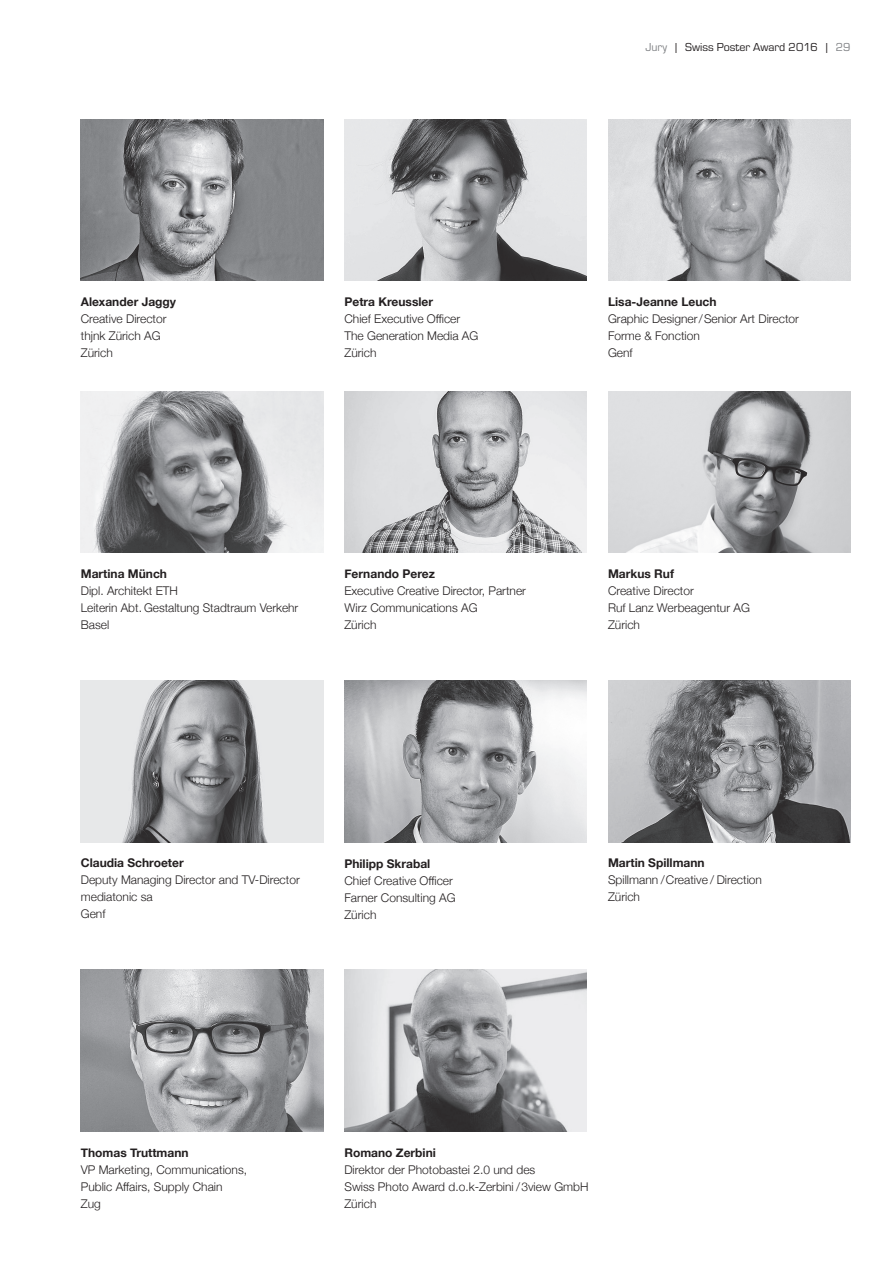
<style>
.page{position:relative;width:893px;height:1263px;background:#fff}
.page>*{position:absolute;margin:0;border:0;box-sizing:border-box;transform-origin:0 0}
.t1{font:300 12px/17px "Helvetica Neue";color:#231f20}
.t2{font:700 12px "Helvetica Neue";color:#231f20}
.t3{font:12px "Eurostile";color:#231f20}
.s1{color:#808285}
</style>
<div class="page">
<img style="left:344px;top:119px;width:243px;height:162px">
<img style="left:608px;top:391px;width:242px;height:162px">
<img style="left:81px;top:391px;width:242px;height:162px">
<img style="left:344px;top:969px;width:243px;height:162px">
<img style="left:608px;top:119px;width:242px;height:162px">
<img style="left:344px;top:680px;width:243px;height:162px">
<img style="left:81px;top:969px;width:242px;height:162px">
<img style="left:81px;top:680px;width:242px;height:162px">
<img style="left:344px;top:391px;width:243px;height:162px">
<img style="left:81px;top:119px;width:242px;height:162px">
<img style="left:608px;top:680px;width:242px;height:162px">
<p class="t3" style="left:645px;top:39px;width:206px"><span class="s1">Jury</span> | Swiss Poster Award 2016 | <span class="s1">29</span></p>
<p class="t2" style="left:81px;top:292px;width:97px">Alexander Jaggy</p>
<p class="t1" style="left:81px;top:309px;width:87px">Creative Director thjnk Zürich AG<br>Zürich</p>
<p class="t2" style="left:344px;top:292px;width:90px">Petra Kreussler</p>
<p class="t1" style="left:344px;top:310px;width:135px">Chief Executive Officer<br>The Generation Media AG<br>Zürich</p>
<p class="t2" style="left:608px;top:292px;width:110px">Lisa-Jeanne Leuch</p>
<p class="t1" style="left:608px;top:310px;width:192px">Graphic Designer/Senior Art Director<br>Forme &amp; Fonction<br>Genf</p>
<p class="t2" style="left:81px;top:565px;width:88px">Martina Münch</p>
<p class="t1" style="left:81px;top:582px;width:219px">Dipl. Architekt ETH<br>Leiterin Abt. Gestaltung Stadtraum Verkehr<br>Basel</p>
<p class="t2" style="left:344px;top:565px;width:92px">Fernando Perez</p>
<p class="t1" style="left:344px;top:582px;width:183px">Executive Creative Director, Partner<br>Wirz Communications AG<br>Zürich</p>
<p class="t2" style="left:608px;top:565px;width:67px">Markus Ruf</p>
<p class="t1" style="left:608px;top:582px;width:143px">Creative Director<br>Ruf Lanz Werbeagentur AG<br>Zürich</p>
<p class="t2" style="left:81px;top:854px;width:104px">Claudia Schroeter</p>
<p class="t1" style="left:81px;top:871px;width:221px">Deputy Managing Director and TV-Director mediatonic sa<br>Genf</p>
<p class="t2" style="left:344px;top:854px;width:87px">Philipp Skrabal</p>
<p class="t1" style="left:344px;top:871px;width:113px">Chief Creative Officer<br>Farner Consulting AG<br>Zürich</p>
<p class="t2" style="left:608px;top:854px;width:98px">Martin Spillmann</p>
<p class="t1" style="left:608px;top:871px;width:155px">Spillmann /Creative / Direction<br>Zürich</p>
<p class="t2" style="left:81px;top:1143px;width:109px">Thomas Truttmann</p>
<p class="t1" style="left:81px;top:1160px;width:168px">VP Marketing, Communications,<br>Public Affairs, Supply Chain<br>Zug</p>
<p class="t2" style="left:344px;top:1143px;width:93px">Romano Zerbini</p>
<p class="t1" style="left:344px;top:1160px;width:246px">Direktor der Photobastei 2.0 und des<br>Swiss Photo Award d.o.k-Zerbini /3view GmbH<br>Zürich</p>
</div>
